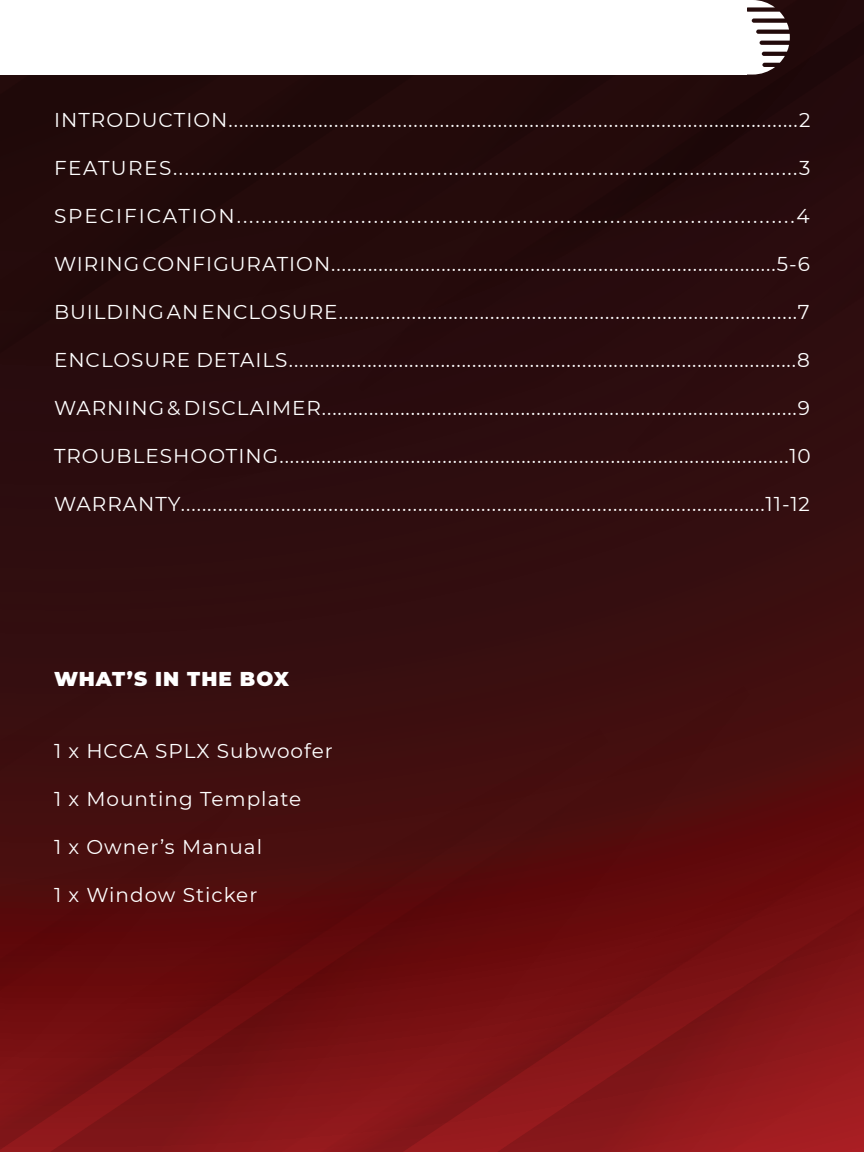
<style>
.page{position:relative;width:864px;height:1152px;background:#380e10}
.page>*{position:absolute;margin:0;border:0;box-sizing:border-box;transform-origin:0 0}
.t1{font:20px "Montserrat";letter-spacing:.05em;color:#fff}
.t2{font:20px "Montserrat";letter-spacing:.075em;color:#fff}
.t3{font:20px "Montserrat";letter-spacing:.1em;color:#fff}
.t4{font:900 20px "Montserrat";letter-spacing:.05em;color:#fff}
</style>
<div class="page">
<svg style="left:519px;top:391px;width:214px;height:141px"></svg>
<div style="left:0;top:75px;width:519px;height:518px;background:#2b0c0f"></div>
<div style="left:186px;top:75px;width:130px;height:263px;background:#240b0b"></div>
<div style="left:592px;top:391px;width:258px;height:62px;background:#2f0d0f"></div>
<div style="left:316px;top:0;width:548px;height:391px;background:#250b0c"></div>
<div style="left:0;top:75px;width:168px;height:234px;background:#220a0a"></div>
<div style="left:608px;top:695px;width:256px;height:73px;background:#460f0f"></div>
<svg style="left:608px;top:768px;width:256px;height:384px;background:#751113"></svg>
<svg style="left:111px;top:759px;width:497px;height:393px"></svg>
<svg style="left:0;top:824px;width:111px;height:328px;background:#670e10"></svg>
<svg style="left:747px;top:0;width:43px;height:75px;background:#a4999a"></svg>
<div style="left:0;top:0;width:747px;height:75px;background:#fff"></div>
<p class="t1" style="left:54px;top:106px;width:758px">INTRODUCTION............................................................................................................2</p>
<p class="t2" style="left:54px;top:154px;width:758px">FEATURES.............................................................................................................3</p>
<p class="t3" style="left:54px;top:202px;width:757px">SPECIFICATION..........................................................................................4</p>
<p class="t1" style="left:54px;top:250px;width:758px">WIRING CONFIGURATION.....................................................................................5-6</p>
<p class="t1" style="left:54px;top:298px;width:757px">BUILDING AN ENCLOSURE........................................................................................7</p>
<p class="t1" style="left:54px;top:346px;width:758px">ENCLOSURE DETAILS.................................................................................................8</p>
<p class="t1" style="left:54px;top:394px;width:757px">WARNING &amp; DISCLAIMER...........................................................................................9</p>
<p class="t1" style="left:54px;top:442px;width:758px">TROUBLESHOOTING.................................................................................................10</p>
<p class="t1" style="left:54px;top:490px;width:757px">WARRANTY...............................................................................................................11-12</p>
<p class="t4" style="left:54px;top:664px;width:237px">WHAT’S IN THE BOX</p>
<p class="t1" style="left:54px;top:737px;width:280px">1 x HCCA SPLX Subwoofer</p>
<p class="t1" style="left:54px;top:785px;width:249px">1 x Mounting Template</p>
<p class="t1" style="left:54px;top:833px;width:210px">1 x Owner’s Manual</p>
<p class="t1" style="left:54px;top:881px;width:205px">1 x Window Sticker</p>
</div>
